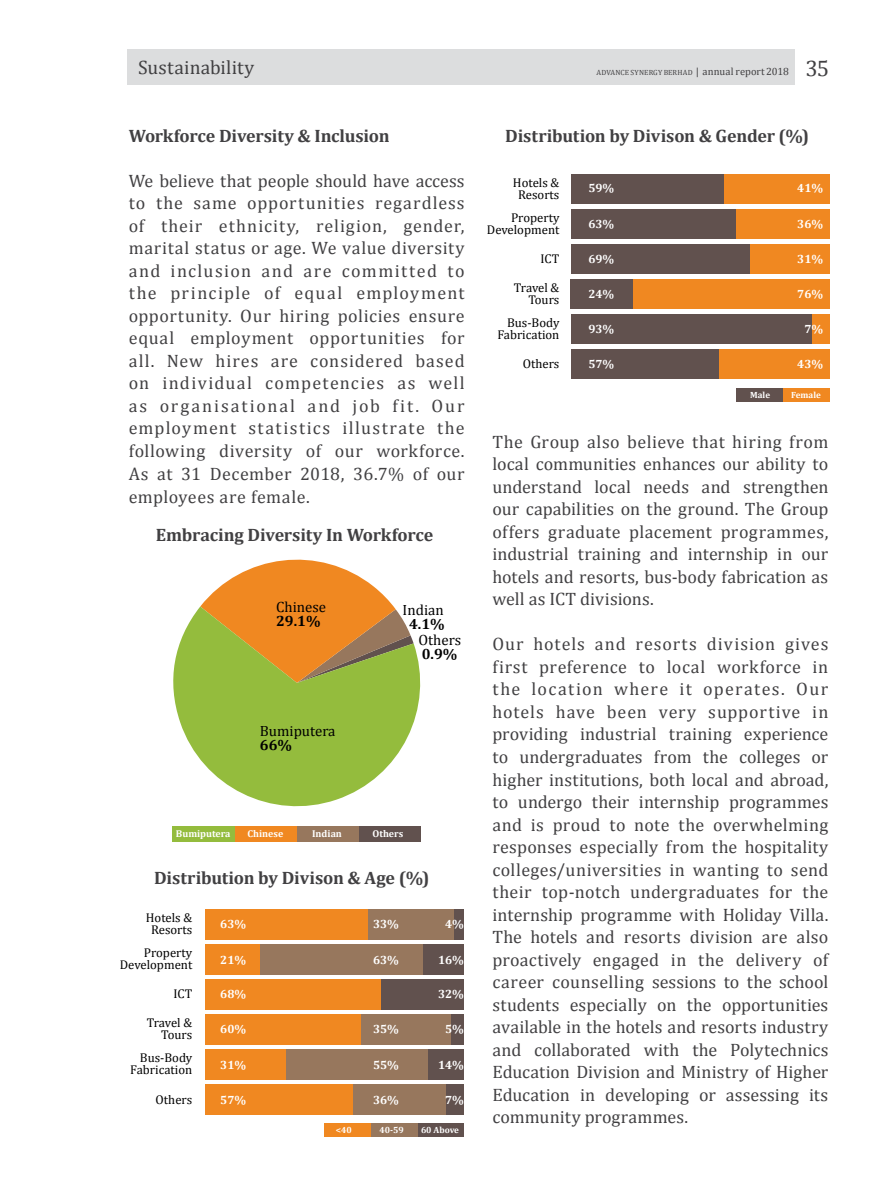
<style>
.page{position:relative;width:893px;height:1191px;background:#fff}
.page>*{position:absolute;margin:0;border:0;box-sizing:border-box;transform-origin:0 0}
.t1{font:19.5px "Cambria";letter-spacing:.01em;color:#414042}
.t2{font:18px/22.5px "Cambria";letter-spacing:.01em;color:#414042;text-align:justify}
.t3{font:700 18px "Cambria";letter-spacing:-.01em;color:#414042}
.t4{font:14.85px "Cambria";color:#000}
.t5{font:700 14.85px "Cambria";color:#000}
.t6{font:12.75px/12px "Cambria";color:#000;text-align:right}
.t7{font:12.75px/12px "Cambria";letter-spacing:-.02em;color:#000;text-align:right}
.t8{font:700 12px "Cambria";color:#fff}
.t9{font:700 9.9px "Cambria";color:#fff}
.t10{font:700 9px "Cambria";color:#fff}
.t11{font:7.5px "Cambria";letter-spacing:.01em;color:#414042}
.s1{font-size:10.5px}
.s2{font-size:22.5px}
</style>
<div class="page">
<div style="left:128px;top:49px;width:667px;height:36px;background:#dcddde"></div>
<div style="left:736px;top:387px;width:47px;height:14px;background:#61514e"></div>
<div style="left:783px;top:387px;width:46px;height:14px;background:#f08821"></div>
<div style="left:723px;top:174px;width:106px;height:30px;background:#f08821"></div>
<div style="left:571px;top:174px;width:152px;height:30px;background:#61514e"></div>
<div style="left:735px;top:209px;width:94px;height:30px;background:#f08821"></div>
<div style="left:571px;top:209px;width:164px;height:30px;background:#61514e"></div>
<div style="left:749px;top:244px;width:80px;height:30px;background:#f08821"></div>
<div style="left:571px;top:244px;width:178px;height:30px;background:#61514e"></div>
<div style="left:633px;top:279px;width:196px;height:30px;background:#f08821"></div>
<div style="left:571px;top:279px;width:62px;height:30px;background:#61514e"></div>
<div style="left:811px;top:314px;width:18px;height:30px;background:#f08821"></div>
<div style="left:571px;top:314px;width:240px;height:30px;background:#61514e"></div>
<div style="left:718px;top:349px;width:111px;height:30px;background:#f08821"></div>
<div style="left:571px;top:349px;width:147px;height:30px;background:#61514e"></div>
<svg style="left:200px;top:559px;width:193px;height:47px"></svg>
<svg style="left:173px;top:606px;width:248px;height:201px;fill:#94bc3d"></svg>
<div style="left:359px;top:826px;width:62px;height:16px;background:#61514e"></div>
<div style="left:297px;top:826px;width:62px;height:16px;background:#97775d"></div>
<div style="left:235px;top:826px;width:62px;height:16px;background:#f08821"></div>
<div style="left:173px;top:826px;width:62px;height:16px;background:#94bc3d"></div>
<div style="left:454px;top:909px;width:10px;height:30px;background:#61514e"></div>
<div style="left:423px;top:944px;width:41px;height:30px;background:#61514e"></div>
<div style="left:451px;top:1014px;width:13px;height:30px;background:#61514e"></div>
<div style="left:428px;top:1049px;width:36px;height:30px;background:#61514e"></div>
<div style="left:446px;top:1084px;width:18px;height:30px;background:#61514e"></div>
<div style="left:368px;top:909px;width:86px;height:30px;background:#97775d"></div>
<div style="left:260px;top:944px;width:163px;height:30px;background:#97775d"></div>
<div style="left:381px;top:979px;width:83px;height:30px;background:#61514e"></div>
<div style="left:360px;top:1014px;width:91px;height:30px;background:#97775d"></div>
<div style="left:285px;top:1049px;width:143px;height:30px;background:#97775d"></div>
<div style="left:353px;top:1084px;width:93px;height:30px;background:#97775d"></div>
<div style="left:205px;top:909px;width:163px;height:30px;background:#f08821"></div>
<div style="left:205px;top:944px;width:55px;height:30px;background:#f08821"></div>
<div style="left:205px;top:979px;width:176px;height:30px;background:#f08821"></div>
<div style="left:205px;top:1014px;width:155px;height:30px;background:#f08821"></div>
<div style="left:205px;top:1049px;width:80px;height:30px;background:#f08821"></div>
<div style="left:205px;top:1084px;width:148px;height:30px;background:#f08821"></div>
<div style="left:417px;top:1122px;width:47px;height:14px;background:#61514e"></div>
<div style="left:371px;top:1122px;width:46px;height:14px;background:#97775d"></div>
<div style="left:324px;top:1122px;width:47px;height:14px;background:#f08821"></div>
<p class="t1" style="left:138px;top:56px;width:118px">Sustainability</p>
<p class="t3" style="left:129px;top:124px;width:262px">Workforce Diversity &amp; Inclusion</p>
<p class="t2" style="left:129px;top:169px;width:337px">We believe that people should have access to the same opportunities regardless of their ethnicity, religion, gender, marital status or age. We value diversity and inclusion and are committed to the principle of equal employment opportunity. Our hiring policies ensure equal employment opportunities for all. New hires are considered based on individual competencies as well as organisational and job fit. Our employment statistics illustrate the following diversity of our workforce.<br>As at 31 December 2018, 36.7% of our employees are female.</p>
<p class="t3" style="left:156px;top:524px;width:279px">Embracing Diversity In Workforce</p>
<p class="t4" style="left:276px;top:598px;width:51px">Chinese</p>
<p class="t5" style="left:276px;top:611px;width:46px">29.1%</p>
<p class="t4" style="left:260px;top:722px;width:77px">Bumiputera</p>
<p class="t5" style="left:260px;top:736px;width:34px">66%</p>
<p class="t4" style="left:403px;top:601px;width:43px">Indian</p>
<p class="t5" style="left:409px;top:614px;width:37px">4.1%</p>
<p class="t4" style="left:419px;top:631px;width:44px">Others</p>
<p class="t5" style="left:422px;top:645px;width:37px">0.9%</p>
<p class="t9" style="left:176px;top:827px;width:56px">Bumiputera</p>
<p class="t9" style="left:248px;top:827px;width:37px">Chinese</p>
<p class="t9" style="left:312px;top:827px;width:31px">Indian</p>
<p class="t9" style="left:372px;top:827px;width:32px">Others</p>
<p class="t3" style="left:154px;top:866px;width:277px">Distribution by Divison &amp; Age (%)</p>
<p class="t6" style="left:146px;top:912px;width:48px;text-align:center">Hotels &amp;<br>Resorts</p>
<p class="t6" style="left:120px;top:947px;width:74px">Property<br>Development</p>
<p class="t6" style="left:173px;top:988px;width:20px">ICT</p>
<p class="t7" style="left:147px;top:1017px;width:47px">Travel &amp;<br>Tours</p>
<p class="t6" style="left:130px;top:1051px;width:64px">Bus-Body<br>Fabrication</p>
<p class="t6" style="left:156px;top:1093px;width:38px">Others</p>
<p class="t8" style="left:220px;top:916px;width:27px">63%</p>
<p class="t8" style="left:373px;top:916px;width:27px">33%</p>
<p class="t8" style="left:445px;top:916px;width:20px">4%</p>
<p class="t8" style="left:220px;top:952px;width:27px">21%</p>
<p class="t8" style="left:373px;top:952px;width:27px">63%</p>
<p class="t8" style="left:438px;top:952px;width:27px">16%</p>
<p class="t8" style="left:220px;top:986px;width:27px">68%</p>
<p class="t8" style="left:438px;top:986px;width:27px">32%</p>
<p class="t8" style="left:220px;top:1021px;width:27px">60%</p>
<p class="t8" style="left:373px;top:1021px;width:27px">35%</p>
<p class="t8" style="left:445px;top:1021px;width:20px">5%</p>
<p class="t8" style="left:220px;top:1057px;width:27px">31%</p>
<p class="t8" style="left:373px;top:1057px;width:27px">55%</p>
<p class="t8" style="left:438px;top:1057px;width:27px">14%</p>
<p class="t8" style="left:220px;top:1092px;width:27px">57%</p>
<p class="t8" style="left:373px;top:1092px;width:27px">36%</p>
<p class="t8" style="left:445px;top:1092px;width:20px">7%</p>
<p class="t10" style="left:336px;top:1124px;width:17px">&lt;40</p>
<p class="t10" style="left:379px;top:1124px;width:26px">40-59</p>
<p class="t10" style="left:421px;top:1124px;width:39px">60 Above</p>
<p class="t11" style="left:597px;top:68px;width:234px">ADVANCE SYNERGY BERHAD <span class="s1">| annual report2018</span> <span class="s2">35</span></p>
<p class="t3" style="left:505px;top:124px;width:306px">Distribution by Divison &amp; Gender (%)</p>
<p class="t6" style="left:513px;top:177px;width:48px;text-align:center">Hotels &amp;<br>Resorts</p>
<p class="t6" style="left:487px;top:212px;width:74px">Property<br>Development</p>
<p class="t6" style="left:540px;top:253px;width:20px">ICT</p>
<p class="t7" style="left:514px;top:282px;width:47px">Travel &amp;<br>Tours</p>
<p class="t6" style="left:497px;top:317px;width:64px">Bus-Body<br>Fabrication</p>
<p class="t6" style="left:523px;top:358px;width:38px">Others</p>
<p class="t8" style="left:588px;top:181px;width:27px">59%</p>
<p class="t8" style="left:588px;top:216px;width:27px">63%</p>
<p class="t8" style="left:588px;top:251px;width:27px">69%</p>
<p class="t8" style="left:588px;top:286px;width:27px">24%</p>
<p class="t8" style="left:588px;top:321px;width:27px">93%</p>
<p class="t8" style="left:588px;top:357px;width:27px">57%</p>
<p class="t8" style="left:797px;top:181px;width:27px">41%</p>
<p class="t8" style="left:797px;top:216px;width:27px">36%</p>
<p class="t8" style="left:797px;top:251px;width:27px">31%</p>
<p class="t8" style="left:797px;top:286px;width:27px">76%</p>
<p class="t8" style="left:804px;top:321px;width:20px">7%</p>
<p class="t8" style="left:797px;top:356px;width:27px">43%</p>
<p class="t10" style="left:750px;top:389px;width:21px">Male</p>
<p class="t10" style="left:791px;top:389px;width:31px">Female</p>
<p class="t2" style="left:492px;top:430px;width:337px">The Group also believe that hiring from local communities enhances our ability to understand local needs and strengthen our capabilities on the ground. The Group offers graduate placement programmes, industrial training and internship in our hotels and resorts, bus-body fabrication as well as ICT divisions.</p>
<p class="t2" style="left:492px;top:633px;width:337px">Our hotels and resorts division gives first preference to local workforce in the location where it operates. Our hotels have been very supportive in providing industrial training experience to undergraduates from the colleges or higher institutions, both local and abroad, to undergo their internship programmes and is proud to note the overwhelming responses especially from the hospitality colleges/universities in wanting to send their top-notch undergraduates for the internship programme with Holiday Villa.<br>The hotels and resorts division are also proactively engaged in the delivery of career counselling sessions to the school students especially on the opportunities available in the hotels and resorts industry and collaborated with the Polytechnics Education Division and Ministry of Higher Education in developing or assessing its community programmes.</p>
</div>
